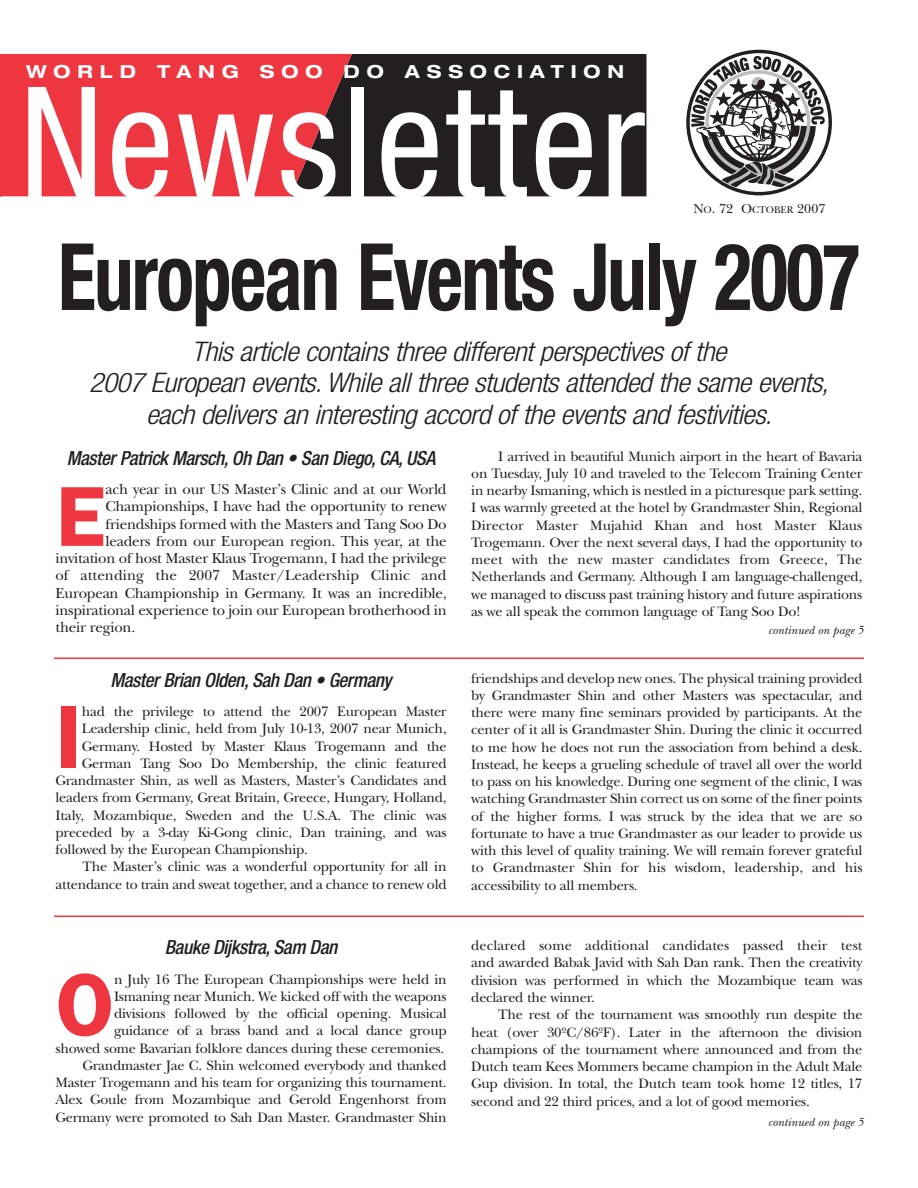
<style>
.page{position:relative;width:918px;height:1188px;background:#fff}
.page>*{position:absolute;margin:0;border:0;box-sizing:border-box;transform-origin:0 0}
.t1{font:condensed 154.5px "Helvetica Neue";letter-spacing:.02em;color:#fff}
.t2{font:700 condensed 93px "Helvetica Neue";letter-spacing:-.025em;color:#231f20;scale:.85 1}
.t3{font:600 91.65px "Franklin Gothic Itc T";color:#ee3640}
.t4{font:600 87.9px "Franklin Gothic Itc T";color:#ee3640}
.t5{font:italic 300 condensed 27px/31.5px "Helvetica Neue";letter-spacing:-.025em;color:#231f20;text-align:center;scale:1.1 1}
.t6{font:italic 500 condensed 19.5px "Helvetica Neue";letter-spacing:-.025em;color:#231f20}
.t7{font:700 expanded 18px "Helvetica Neue";letter-spacing:.385em;color:#fff}
.t8{font:15px "New Baskerville";letter-spacing:-.015em;color:#231f20}
.t9{font:15px "New Baskerville";letter-spacing:.005em;color:#231f20}
.t10{font:14.25px/17.2px "New Baskerville";letter-spacing:-.015em;color:#231f20;text-align:justify}
.t11{font:13.5px "New Baskerville";color:#231f20}
.t12{font:italic 12px "New Baskerville";color:#231f20}
.s1{font-size:10.2px}
</style>
<div class="page">
<div style="left:352px;top:54px;width:294px;height:142px;background:#231f20"></div>
<svg style="left:0;top:54px;width:352px;height:142px;background:#dd343d"></svg>
<svg style="left:686px;top:50px;width:146px;height:145px"></svg>
<hr style="left:54px;top:916px;width:810px;height:1px;background:#ee3640">
<hr style="left:54px;top:658px;width:810px;height:1px;background:#ee3640">
<p class="t7" style="left:26px;top:65px;width:599px">WORLD TANG SOO DO ASSOCIATION</p>
<h1 class="t1" style="left:19px;top:87px;width:627px">Newsletter</h1>
<p class="t11" style="left:693px;top:204px;width:133px">N<span class="s1">O</span>. 72 O<span class="s1">CTOBER</span> 2007</p>
<h2 class="t2" style="left:58px;top:244px;width:945px">European Events July 2007</h2>
<h3 class="t5" style="left:89px;top:338px;width:674px">This article contains three different perspectives of the<br>2007 European events. While all three students attended the same events, each delivers an interesting accord of the events and festivities.</h3>
<h3 class="t6" style="left:67px;top:451px;width:370px">Master Patrick Marsch, Oh Dan • San Diego, CA, USA</h3>
<h3 class="t4" style="left:56px;top:464px;width:52px">E</h3>
<p class="t8" style="left:106px;top:484px;width:343px">ach year in our US Master’s Clinic and at our World</p>
<p class="t10" style="left:471px;top:449px;width:393px;text-indent:27px">I arrived in beautiful Munich airport in the heart of Bavaria on Tuesday, July 10 and traveled to the Telecom Training Center in nearby Ismaning, which is nestled in a picturesque park setting.<br>I was warmly greeted at the hotel by Grandmaster Shin, Regional Director Master Mujahid Khan and host Master Klaus Trogemann. Over the next several days, I had the opportunity to meet with the new master candidates from Greece, The Netherlands and Germany. Although I am language-challenged, we managed to discuss past training history and future aspirations as we all speak the common language of Tang Soo Do!</p>
<p class="t12" style="left:768px;top:626px;width:97px">continued on page 5</p>
<p class="t8" style="left:106px;top:502px;width:343px">Championships, I have had the opportunity to renew</p>
<p class="t8" style="left:106px;top:519px;width:343px">friendships formed with the Masters and Tang Soo Do</p>
<p class="t8" style="left:106px;top:536px;width:343px">leaders from our European region. This year, at the</p>
<p class="t8" style="left:55px;top:553px;width:393px">invitation of host Master Klaus Trogemann, I had the privilege</p>
<p class="t9" style="left:55px;top:571px;width:393px">of attending the 2007 Master/Leadership Clinic and</p>
<p class="t8" style="left:55px;top:588px;width:393px">European Championship in Germany. It was an incredible,</p>
<p class="t8" style="left:55px;top:605px;width:393px">inspirational experience to join our European brotherhood in</p>
<p class="t8" style="left:55px;top:622px;width:81px">their region.</p>
<h3 class="t6" style="left:111px;top:673px;width:283px">Master Brian Olden, Sah Dan • Germany</h3>
<h3 class="t3" style="left:56px;top:683px;width:28px">I</h3>
<p class="t10" style="left:82px;top:705px;width:366px">had the privilege to attend the 2007 European Master</p>
<p class="t10" style="left:82px;top:722px;width:366px">Leadership clinic, held from July 10-13, 2007 near Munich,</p>
<p class="t10" style="left:82px;top:739px;width:366px">Germany. Hosted by Master Klaus Trogemann and the</p>
<p class="t10" style="left:82px;top:756px;width:366px">German Tang Soo Do Membership, the clinic featured</p>
<p class="t10" style="left:56px;top:774px;width:393px">Grandmaster Shin, as well as Masters, Master’s Candidates and</p>
<p class="t10" style="left:56px;top:791px;width:393px">leaders from Germany, Great Britain, Greece, Hungary, Holland,</p>
<p class="t10" style="left:56px;top:808px;width:393px">Italy, Mozambique, Sweden and the U.S.A. The clinic was</p>
<p class="t10" style="left:56px;top:825px;width:393px">preceded by a 3-day Ki-Gong clinic, Dan training, and was</p>
<p class="t10" style="left:56px;top:843px;width:254px">followed by the European Championship.</p>
<p class="t10" style="left:83px;top:860px;width:366px">The Master’s clinic was a wonderful opportunity for all in</p>
<p class="t10" style="left:56px;top:877px;width:393px">attendance to train and sweat together, and a chance to renew old</p>
<h3 class="t6" style="left:165px;top:941px;width:174px">Bauke Dijkstra, Sam Dan</h3>
<h3 class="t3" style="left:56px;top:950px;width:60px">O</h3>
<p class="t10" style="left:56px;top:972px;width:393px;text-align:right">n July 16 The European Championships were held in Ismaning near Munich. We kicked off with the weapons<br>divisions followed by the official opening. Musical guidance of a brass band and a local dance group<br>showed some Bavarian folklore dances during these ceremonies.<br>Grandmaster Jae C. Shin welcomed everybody and thanked Master Trogemann and his team for organizing this tournament.<br>Alex Goule from Mozambique and Gerold Engenhorst from Germany were promoted to Sah Dan Master. Grandmaster Shin</p>
<p class="t10" style="left:471px;top:671px;width:393px">friendships and develop new ones. The physical training provided by Grandmaster Shin and other Masters was spectacular, and there were many fine seminars provided by participants. At the center of it all is Grandmaster Shin. During the clinic it occurred to me how he does not run the association from behind a desk.<br>Instead, he keeps a grueling schedule of travel all over the world to pass on his knowledge. During one segment of the clinic, I was watching Grandmaster Shin correct us on some of the finer points of the higher forms. I was struck by the idea that we are so fortunate to have a true Grandmaster as our leader to provide us with this level of quality training. We will remain forever grateful to Grandmaster Shin for his wisdom, leadership, and his accessibility to all members.</p>
<p class="t10" style="left:471px;top:939px;width:393px">declared some additional candidates passed their test and awarded Babak Javid with Sah Dan rank. Then the creativity division was performed in which the Mozambique team was declared the winner.</p>
<p class="t10" style="left:471px;top:1008px;width:393px;text-indent:27px">The rest of the tournament was smoothly run despite the heat (over 30ºC/86ºF). Later in the afternoon the division champions of the tournament where announced and from the Dutch team Kees Mommers became champion in the Adult Male Gup division. In total, the Dutch team took home 12 titles, 17 second and 22 third prices, and a lot of good memories.</p>
<p class="t12" style="left:768px;top:1118px;width:97px">continued on page 5</p>
</div>
